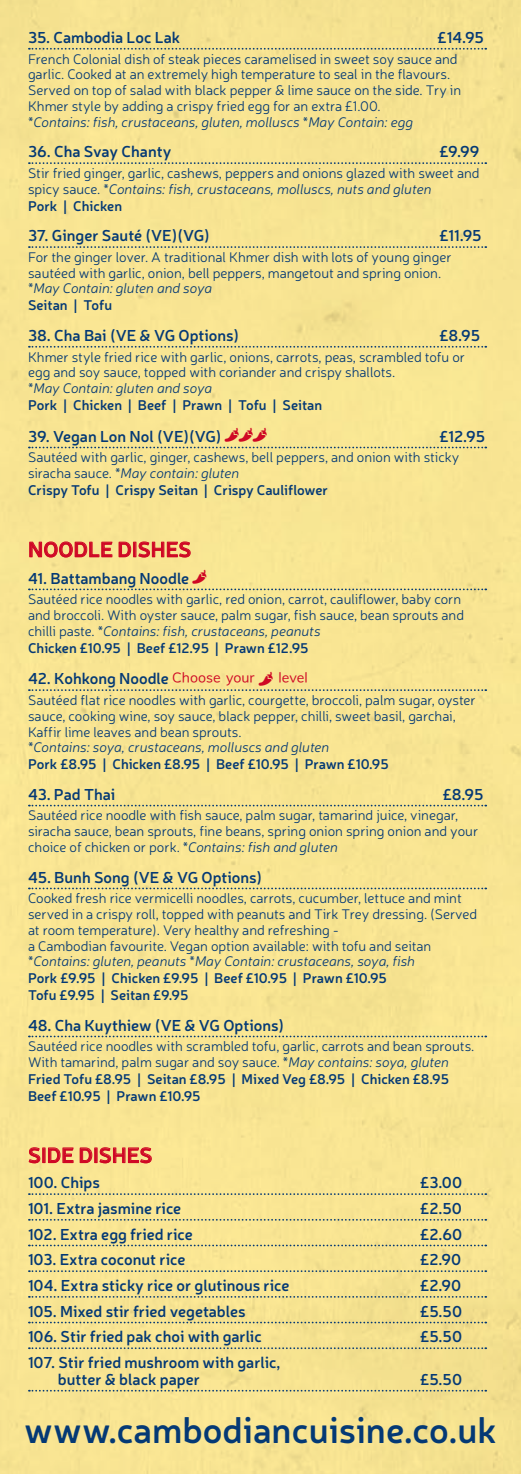
<style>
.page{position:relative;width:521px;height:1474px;background:#fff}
.page>*{position:absolute;margin:0;border:0;box-sizing:border-box;transform-origin:0 0}
.t1{font:600 36.05px "Neris";color:#043975}
.t2{font:600 21px "Neris";letter-spacing:.01em;color:#cf0825}
.t3{font:600 15.75px/16.8px "Neris";color:#043975}
.t4{font:300 14px/15.8px "Neris";color:#043975}
.t5{font:italic 300 14px "Neris";color:#043975}
.t6{font:600 14px/16.8px "Neris";color:#043975}
.t7{font:14px "Font Awesome 5 Free Solid";color:#cf0825}
.s1{font-style:italic}
.s2{font-weight:600}
.s3{color:#cf0825}
</style>
<div class="page">
<div style="left:0;top:0;width:521px;height:1473px;background:#f8e492"></div>
<svg style="left:29px;top:48px;width:457px;height:2px"></svg>
<svg style="left:29px;top:162px;width:457px;height:2px"></svg>
<svg style="left:29px;top:246px;width:457px;height:2px"></svg>
<svg style="left:29px;top:346px;width:457px;height:1px"></svg>
<svg style="left:29px;top:804px;width:457px;height:2px"></svg>
<svg style="left:29px;top:887px;width:457px;height:2px"></svg>
<svg style="left:29px;top:1035px;width:457px;height:2px"></svg>
<svg style="left:29px;top:1193px;width:457px;height:1px"></svg>
<svg style="left:29px;top:1218px;width:457px;height:2px"></svg>
<svg style="left:29px;top:1244px;width:457px;height:2px"></svg>
<svg style="left:29px;top:1270px;width:457px;height:1px"></svg>
<svg style="left:29px;top:1295px;width:457px;height:2px"></svg>
<svg style="left:29px;top:1321px;width:457px;height:2px"></svg>
<svg style="left:29px;top:1347px;width:457px;height:1px"></svg>
<svg style="left:29px;top:1389px;width:457px;height:2px"></svg>
<svg style="left:28px;top:1143px;width:13px;height:23px"></svg>
<div style="left:42px;top:1147px;width:4px;height:16px;border:1px solid #cf0825"></div>
<svg style="left:48px;top:1141px;width:45px;height:22px"></svg>
<div style="left:94px;top:1147px;width:4px;height:16px;border:1px solid #cf0825"></div>
<svg style="left:99px;top:1141px;width:53px;height:25px"></svg>
<div style="left:29px;top:427px;width:457px;height:21px;background:#f9e693"></div>
<svg style="left:29px;top:532px;width:457px;height:58px;background:#f4dc8f"></svg>
<svg style="left:29px;top:672px;width:457px;height:19px;background:#f0df91"></svg>
<p class="t3" style="left:28px;top:28px;width:154px">35. Cambodia Loc Lak</p>
<p class="t3" style="left:438px;top:28px;width:48px">£14.95</p>
<p class="t4" style="left:28px;top:50px;width:435px">French Colonial dish of steak pieces caramelised in sweet soy sauce and garlic. Cooked at an extremely high temperature to seal in the flavours.<br>Served on top of salad with black pepper &amp; lime sauce on the side. Try in Khmer style by adding a crispy fried egg for an extra £1.00.</p>
<p class="t5" style="left:28px;top:113px;width:386px">*Contains: fish, crustaceans, gluten, molluscs *May Contain: egg</p>
<p class="t3" style="left:28px;top:143px;width:145px">36. Cha Svay Chanty</p>
<p class="t3" style="left:439px;top:143px;width:42px">£9.99</p>
<p class="t4" style="left:28px;top:164px;width:453px;line-height:16.3px">Stir fried ginger, garlic, cashews, peppers and onions glazed with sweet and spicy sauce. <span class="s1">*Contains: fish, crustaceans, molluscs, nuts and gluten<br></span><span class="s2">Pork | Chicken</span></p>
<p class="t3" style="left:28px;top:226px;width:183px">37. Ginger Sauté (VE)(VG)</p>
<p class="t3" style="left:439px;top:226px;width:44px">£11.95</p>
<p class="t4" style="left:28px;top:249px;width:425px">For the ginger lover. A traditional Khmer dish with lots of young ginger sautéed with garlic, onion, bell peppers, mangetout and spring onion.</p>
<p class="t5" style="left:28px;top:279px;width:186px">*May Contain: gluten and soya</p>
<p class="t6" style="left:28px;top:296px;width:86px">Seitan | Tofu</p>
<p class="t3" style="left:28px;top:326px;width:213px">38. Cha Bai (VE &amp; VG Options)</p>
<p class="t3" style="left:439px;top:326px;width:42px">£8.95</p>
<p class="t4" style="left:28px;top:348px;width:439px">Khmer style fried rice with garlic, onions, carrots, peas, scrambled tofu or egg and soy sauce, topped with coriander and crispy shallots.</p>
<p class="t5" style="left:28px;top:379px;width:186px">*May Contain: gluten and soya</p>
<p class="t6" style="left:28px;top:396px;width:296px">Pork | Chicken | Beef | Prawn | Tofu | Seitan</p>
<p class="t3" style="left:28px;top:427px;width:240px">39. Vegan Lon Nol (VE)(VG) <span class="s3">□▼□▼□▼</span></p>
<p class="t3" style="left:439px;top:427px;width:47px">£12.95</p>
<p class="t4" style="left:28px;top:449px;width:433px;line-height:16.3px">Sautéed with garlic, ginger, cashews, bell peppers, and onion with sticky siracha sauce. <span class="s1">*May contain: gluten<br></span><span class="s2">Crispy Tofu | Crispy Seitan | Crispy Cauliflower</span></p>
<h2 class="t2" style="left:28px;top:535px;width:165px">NOODLE DISHES</h2>
<p class="t3" style="left:28px;top:569px;width:180px">41. Battambang Noodle <span class="s3">□▼</span></p>
<p class="t4" style="left:28px;top:591px;width:438px">Sautéed rice noodles with garlic, red onion, carrot, cauliflower, baby corn and broccoli. With oyster sauce, palm sugar, fish sauce, bean sprouts and chilli paste. <span class="s1">*Contains: fish, crustaceans, peanuts<br></span><span class="s2">Chicken £10.95 | Beef £12.95 | Prawn £12.95</span></p>
<p class="t3" style="left:28px;top:669px;width:142px">42. Kohkong Noodle</p>
<p class="t7" style="left:190px;top:672px;width:24px">□□▲</p>
<p class="t7" style="left:234px;top:672px;width:76px">□◆ □▼ ●❖●</p>
<p class="t4" style="left:28px;top:692px;width:449px">Sautéed flat rice noodles with garlic, courgette, broccoli, palm sugar, oyster sauce, cooking wine, soy sauce, black pepper, chilli, sweet basil, garchai,<br>Kaffir lime leaves and bean sprouts.</p>
<p class="t5" style="left:28px;top:738px;width:303px">*Contains: soya, crustaceans, molluscs and gluten</p>
<p class="t6" style="left:28px;top:755px;width:362px">Pork £8.95 | Chicken £8.95 | Beef £10.95 | Prawn £10.95</p>
<p class="t3" style="left:28px;top:785px;width:89px">43. Pad Thai</p>
<p class="t3" style="left:443px;top:785px;width:42px">£8.95</p>
<p class="t4" style="left:28px;top:807px;width:452px">Sautéed rice noodle with fish sauce, palm sugar, tamarind juice, vinegar, siracha sauce, bean sprouts, fine beans, spring onion spring onion and your choice of chicken or pork. <span class="s1">*Contains: fish and gluten</span></p>
<p class="t3" style="left:28px;top:867px;width:236px">45. Bunh Song (VE &amp; VG Options)</p>
<p class="t4" style="left:28px;top:890px;width:451px">Cooked fresh rice vermicelli noodles, carrots, cucumber, lettuce and mint served in a crispy roll, topped with peanuts and Tirk Trey dressing. (Served at room temperature). Very healthy and refreshing -<br>a Cambodian favourite. Vegan option available: with tofu and seitan</p>
<p class="t5" style="left:28px;top:952px;width:388px">*Contains: gluten, peanuts *May Contain: crustaceans, soya, fish</p>
<p class="t6" style="left:28px;top:969px;width:360px">Pork £9.95 | Chicken £9.95 | Beef £10.95 | Prawn £10.95<br>Tofu £9.95 | Seitan £9.95</p>
<p class="t3" style="left:28px;top:1015px;width:258px">48. Cha Kuythiew (VE &amp; VG Options)</p>
<p class="t4" style="left:28px;top:1037px;width:448px;line-height:16.4px">Sautéed rice noodles with scrambled tofu, garlic, carrots and bean sprouts.<br>With tamarind, palm sugar and soy sauce. <span class="s1">*May contains: soya, gluten </span><span class="s2">Fried Tofu £8.95 | Seitan £8.95 | Mixed Veg £8.95 | Chicken £8.95<br>Beef £10.95 | Prawn £10.95</span></p>
<h2 class="t2" style="left:28px;top:1140px;width:126px">SIDE DISHES</h2>
<p class="t3" style="left:28px;top:1173px;width:73px">100. Chips</p>
<p class="t3" style="left:420px;top:1173px;width:44px">£3.00</p>
<p class="t3" style="left:28px;top:1199px;width:155px">101. Extra jasmine rice</p>
<p class="t3" style="left:420px;top:1199px;width:43px">£2.50</p>
<p class="t3" style="left:28px;top:1224px;width:166px">102. Extra egg fried rice</p>
<p class="t3" style="left:420px;top:1224px;width:44px">£2.60</p>
<p class="t3" style="left:28px;top:1250px;width:159px">103. Extra coconut rice</p>
<p class="t3" style="left:420px;top:1250px;width:43px">£2.90</p>
<p class="t3" style="left:28px;top:1276px;width:263px">104. Extra sticky rice or glutinous rice</p>
<p class="t3" style="left:420px;top:1276px;width:43px">£2.90</p>
<p class="t3" style="left:28px;top:1301px;width:219px">105. Mixed stir fried vegetables</p>
<p class="t3" style="left:420px;top:1301px;width:43px">£5.50</p>
<p class="t3" style="left:28px;top:1327px;width:235px">106. Stir fried pak choi with garlic</p>
<p class="t3" style="left:420px;top:1327px;width:43px">£5.50</p>
<p class="t3" style="left:58px;top:1353px;width:224px;text-indent:-30px">107. Stir fried mushroom with garlic, butter &amp; black paper</p>
<p class="t3" style="left:420px;top:1370px;width:43px">£5.50</p>
<h1 class="t1" style="left:24px;top:1405px;width:474px">www.cambodiancuisine.co.uk</h1>
</div>
